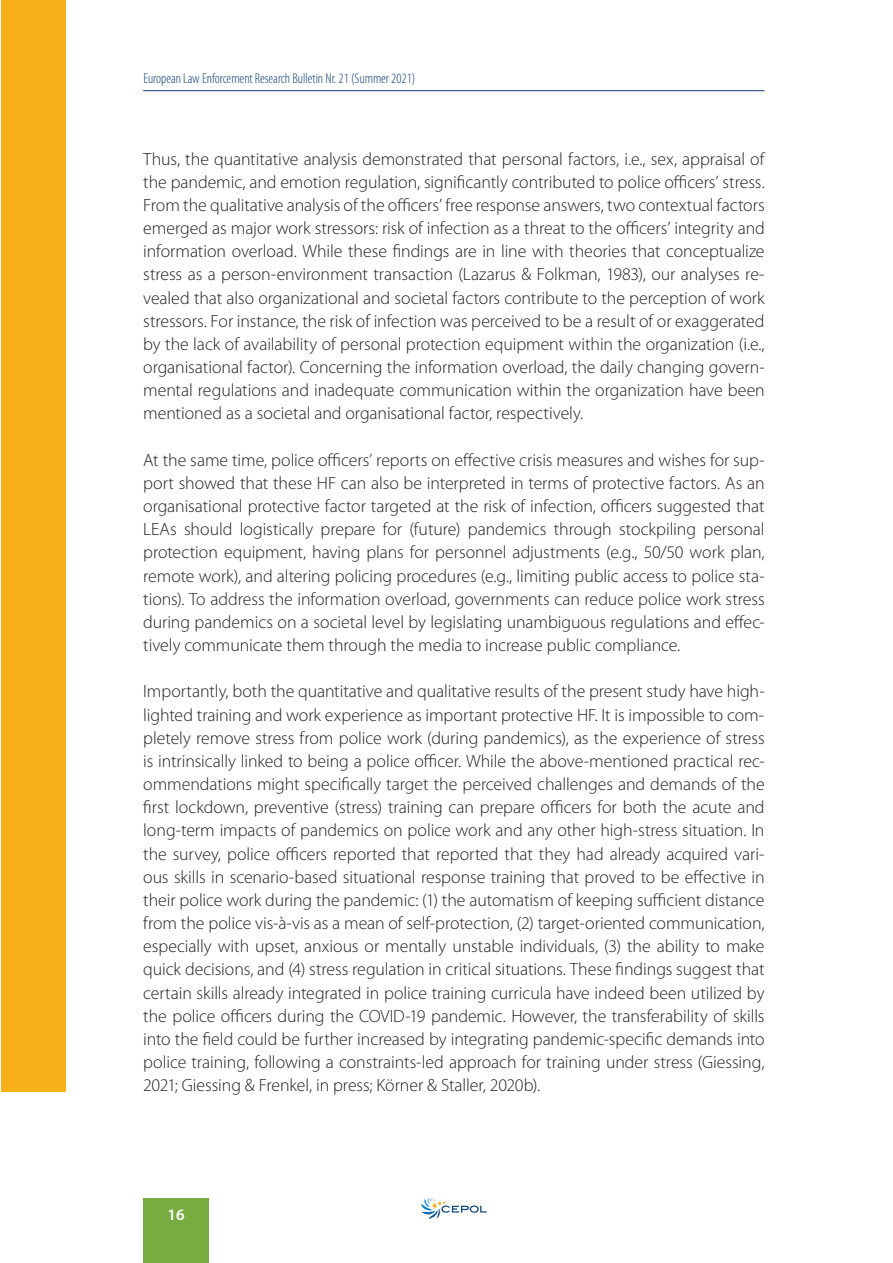
<style>
.page{position:relative;width:893px;height:1263px;background:#fff}
.page>*{position:absolute;margin:0;border:0;box-sizing:border-box;transform-origin:0 0}
.t1{font:300 17.85px/23.1px "Myriad Pro";letter-spacing:-.005em;color:#231f20;text-align:justify}
.t2{font:600 16.05px "Myriad Pro";color:#fff}
.t3{font:300 condensed 14.25px "Myriad Pro";color:#114275}
</style>
<div class="page">
<div style="left:2px;top:0;width:64px;height:1091px;background:#f7b018"></div>
<svg style="left:421px;top:1198px;width:66px;height:21px"></svg>
<hr style="left:143px;top:90px;width:621px;height:1px;background:#114275">
<div style="left:143px;top:1198px;width:66px;height:65px;background:#78ac41"></div>
<p class="t3" style="left:144px;top:70px;width:273px">European Law Enforcement Research Bulletin Nr. 21 (Summer 2021)</p>
<p class="t1" style="left:143px;top:148px;width:623px">Thus, the quantitative analysis demonstrated that personal factors, i.e., sex, appraisal of the pandemic, and emotion regulation, significantly contributed to police officers’ stress.<br>From the qualitative analysis of the officers’ free response answers, two contextual factors emerged as major work stressors: risk of infection as a threat to the officers’ integrity and information overload. While these findings are in line with theories that conceptualize stress as a person-environment transaction (Lazarus &amp; Folkman, 1983), our analyses re&shy;vealed that also organizational and societal factors contribute to the perception of work stressors. For instance, the risk of infection was perceived to be a result of or exaggerated by the lack of availability of personal protection equipment within the organization (i.e., organisational factor). Concerning the information overload, the daily changing govern&shy;mental regulations and inadequate communication within the organization have been mentioned as a societal and organisational factor, respectively.</p>
<p class="t1" style="left:143px;top:449px;width:623px">At the same time, police officers’ reports on effective crisis measures and wishes for sup&shy;port showed that these HF can also be interpreted in terms of protective factors. As an organisational protective factor targeted at the risk of infection, officers suggested that LEAs should logistically prepare for (future) pandemics through stockpiling personal protection equipment, having plans for personnel adjustments (e.g., 50/50 work plan, remote work), and altering policing procedures (e.g., limiting public access to police sta&shy;tions). To address the information overload, governments can reduce police work stress during pandemics on a societal level by legislating unambiguous regulations and effec&shy;tively communicate them through the media to increase public compliance.</p>
<p class="t1" style="left:143px;top:681px;width:623px">Importantly, both the quantitative and qualitative results of the present study have high&shy;lighted training and work experience as important protective HF. It is impossible to com&shy;pletely remove stress from police work (during pandemics), as the experience of stress is intrinsically linked to being a police officer. While the above-mentioned practical rec&shy;ommendations might specifically target the perceived challenges and demands of the first lockdown, preventive (stress) training can prepare officers for both the acute and long-term impacts of pandemics on police work and any other high-stress situation. In the survey, police officers reported that reported that they had already acquired vari&shy;ous skills in scenario-based situational response training that proved to be effective in their police work during the pandemic: (1) the automatism of keeping sufficient distance from the police vis-à-vis as a mean of self-protection, (2) target-oriented communication, especially with upset, anxious or mentally unstable individuals, (3) the ability to make quick decisions, and (4) stress regulation in critical situations. These findings suggest that certain skills already integrated in police training curricula have indeed been utilized by the police officers during the COVID-19 pandemic. However, the transferability of skills into the field could be further increased by integrating pandemic-specific demands into police training, following a constraints-led approach for training under stress (Giessing, 2021; Giessing &amp; Frenkel, in press; Körner &amp; Staller, 2020b).</p>
<p class="t2" style="left:167px;top:1209px;width:19px">16</p>
</div>
